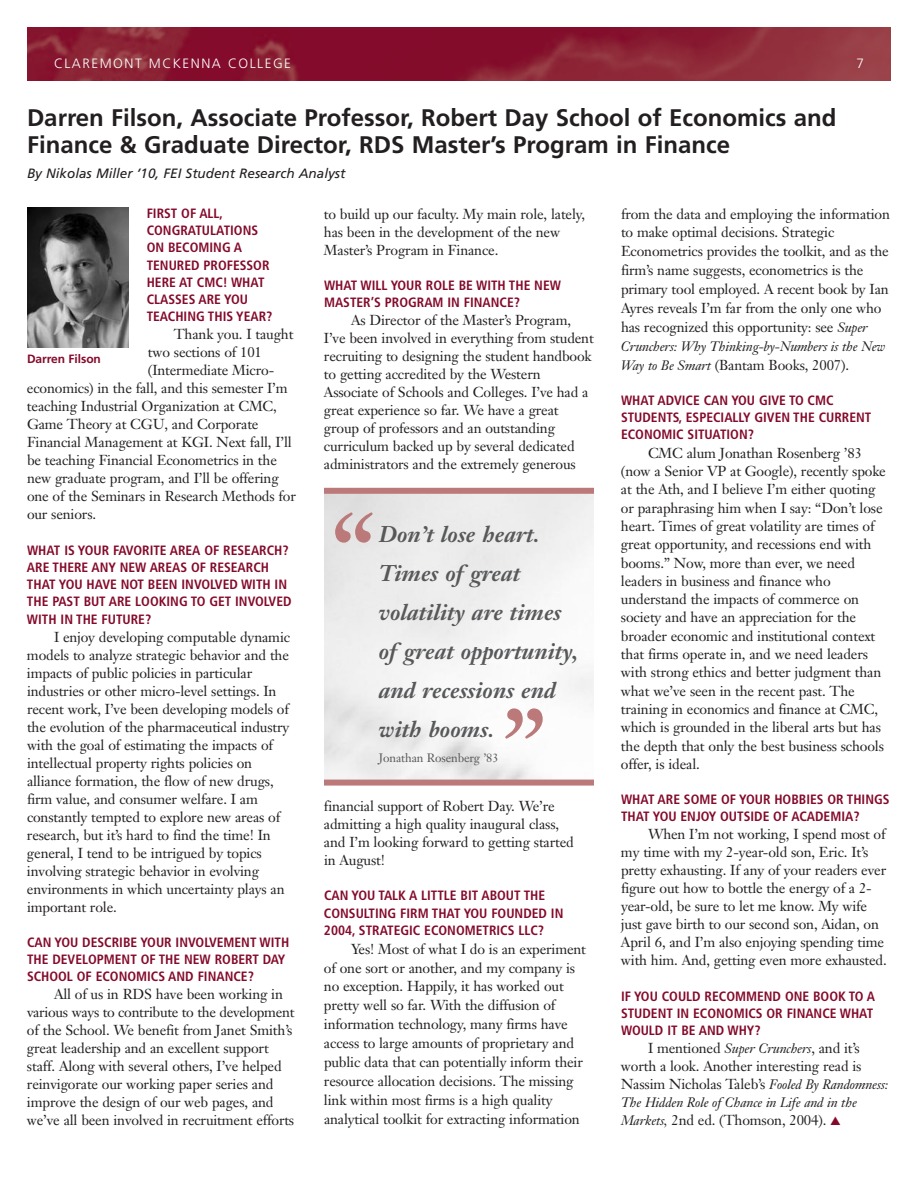
<style>
.page{position:relative;width:918px;height:1188px;background:#fff}
.page>*{position:absolute;margin:0;border:0;box-sizing:border-box;transform-origin:0 0}
.t1{font:italic 700 90px "Janson Text";color:#bb7979}
.t2{font:700 24px/27px "Frutiger";color:#231f20}
.t3{font:italic 700 22.5px/39px "Janson Text";color:#57585a}
.t4{font:14.25px/18px "Janson Text";letter-spacing:-.01em;color:#231f20}
.t5{font:700 condensed 13.5px/17.2px "Frutiger";color:#840a2b}
.t6{font:italic 13.5px "Janson Text";letter-spacing:-.01em;color:#231f20}
.t7{font:italic 13.5px "Frutiger";color:#231f20}
.t8{font:300 13.5px "Frutiger";letter-spacing:.11em;color:#fff}
.t9{font:12px "Janson Text";letter-spacing:-.01em;color:#57585a}
.t10{font:700 12px "Frutiger";letter-spacing:-.005em;color:#840a2b}
.s1{font-style:italic;font-size:13.5px}
.s2{color:#840a2b}
</style>
<div class="page">
<img style="left:27px;top:27px;width:864px;height:54px">
<img style="left:27px;top:208px;width:102px;height:139px">
<div style="left:324px;top:488px;width:270px;height:6px;background:#bb7979"></div>
<div style="left:324px;top:780px;width:270px;height:6px;background:#bb7979"></div>
<p class="t8" style="left:54px;top:58px;width:239px">CLAREMONT MCKENNA COLLEGE</p>
<p class="t8" style="left:856px;top:58px;width:9px">7</p>
<h2 class="t2" style="left:27px;top:106px;width:811px">Darren Filson, Associate Professor, Robert Day School of Economics and<br>Finance &amp; Graduate Director, RDS Master’s Program in Finance</h2>
<p class="t7" style="left:27px;top:168px;width:320px">By Nikolas Miller ’10, FEI Student Research Analyst</p>
<p class="t5" style="left:147px;top:206px;width:127px">FIRST OF ALL,<br>CONGRATULATIONS<br>ON BECOMING A<br>TENURED PROFESSOR<br>HERE AT CMC! WHAT<br>CLASSES ARE YOU<br>TEACHING THIS YEAR?</p>
<p class="t4" style="left:174px;top:327px;width:121px">Thank you. I taught</p>
<p class="t4" style="left:148px;top:345px;width:115px">two sections of 101</p>
<p class="t4" style="left:148px;top:363px;width:128px">(Intermediate Micro-</p>
<p class="t4" style="left:27px;top:381px;width:262px">economics) in the fall, and this semester I’m</p>
<p class="t4" style="left:27px;top:399px;width:251px">teaching Industrial Organization at CMC,</p>
<p class="t4" style="left:27px;top:417px;width:233px">Game Theory at CGU, and Corporate</p>
<p class="t4" style="left:27px;top:435px;width:266px">Financial Management at KGI. Next fall, I’ll</p>
<p class="t4" style="left:27px;top:453px;width:251px">be teaching Financial Econometrics in the</p>
<p class="t4" style="left:27px;top:471px;width:253px">new graduate program, and I’ll be offering</p>
<p class="t4" style="left:27px;top:489px;width:270px">one of the Seminars in Research Methods for</p>
<p class="t4" style="left:27px;top:507px;width:71px">our seniors.</p>
<p class="t5" style="left:27px;top:542px;width:266px">WHAT IS YOUR FAVORITE AREA OF RESEARCH?<br>ARE THERE ANY NEW AREAS OF RESEARCH THAT YOU HAVE NOT BEEN INVOLVED WITH IN THE PAST BUT ARE LOOKING TO GET INVOLVED WITH IN THE FUTURE?</p>
<p class="t4" style="left:27px;top:629px;width:265px;text-indent:27px">I enjoy developing computable dynamic models to analyze strategic behavior and the impacts of public policies in particular industries or other micro-level settings. In recent work, I’ve been developing models of the evolution of the pharmaceutical industry with the goal of estimating the impacts of intellectual property rights policies on alliance formation, the flow of new drugs, firm value, and consumer welfare. I am constantly tempted to explore new areas of research, but it’s hard to find the time! In general, I tend to be intrigued by topics involving strategic behavior in evolving environments in which uncertainty plays an important role.</p>
<p class="t5" style="left:27px;top:935px;width:264px">CAN YOU DESCRIBE YOUR INVOLVEMENT WITH<br>THE DEVELOPMENT OF THE NEW ROBERT DAY<br>SCHOOL OF ECONOMICS AND FINANCE?</p>
<p class="t4" style="left:27px;top:987px;width:269px;text-indent:27px">All of us in RDS have been working in various ways to contribute to the development of the School. We benefit from Janet Smith’s great leadership and an excellent support staff. Along with several others, I’ve helped reinvigorate our working paper series and improve the design of our web pages, and we’ve all been involved in recruitment efforts</p>
<p class="t10" style="left:27px;top:354px;width:75px">Darren Filson</p>
<p class="t4" style="left:324px;top:206px;width:263px">to build up our faculty. My main role, lately, has been in the development of the new<br>Master’s Program in Finance.</p>
<p class="t5" style="left:324px;top:278px;width:239px">WHAT WILL YOUR ROLE BE WITH THE NEW<br>MASTER’S PROGRAM IN FINANCE?</p>
<p class="t4" style="left:324px;top:313px;width:271px;text-indent:27px">As Director of the Master’s Program, I’ve been involved in everything from student recruiting to designing the student handbook to getting accredited by the Western Associate of Schools and Colleges. I’ve had a great experience so far. We have a great group of professors and an outstanding curriculum backed up by several dedicated administrators and the extremely generous</p>
<h1 class="t1" style="left:325px;top:512px;width:46px">“</h1>
<h3 class="t3" style="left:379px;top:517px;width:201px">Don’t lose heart.<br>Times of great volatility are times of great opportunity, and recessions end with booms.</h3>
<p class="t9" style="left:379px;top:753px;width:121px">Jonathan Rosenberg ’83</p>
<h1 class="t1" style="left:495px;top:707px;width:46px">”</h1>
<p class="t4" style="left:324px;top:799px;width:251px">financial support of Robert Day. We’re admitting a high quality inaugural class, and I’m looking forward to getting started in August!</p>
<p class="t5" style="left:324px;top:888px;width:241px">CAN YOU TALK A LITTLE BIT ABOUT THE<br>CONSULTING FIRM THAT YOU FOUNDED IN<br>2004, STRATEGIC ECONOMETRICS LLC?</p>
<p class="t4" style="left:324px;top:941px;width:264px;line-height:18.9px;text-indent:27px">Yes! Most of what I do is an experiment of one sort or another, and my company is no exception. Happily, it has worked out pretty well so far. With the diffusion of information technology, many firms have access to large amounts of proprietary and public data that can potentially inform their resource allocation decisions. The missing link within most firms is a high quality analytical toolkit for extracting information</p>
<p class="t4" style="left:621px;top:206px;width:271px;line-height:18.9px">from the data and employing the information to make optimal decisions. Strategic Econometrics provides the toolkit, and as the firm’s name suggests, econometrics is the primary tool employed. A recent book by Ian Ayres reveals I’m far from the only one who has recognized this opportunity: see <span class="s1">Super</span></p>
<p class="t6" style="left:621px;top:341px;width:266px">Crunchers: Why Thinking-by-Numbers is the New</p>
<p class="t4" style="left:621px;top:357px;width:230px"><span class="s1">Way to Be Smart</span> (Bantam Books, 2007).</p>
<p class="t5" style="left:621px;top:393px;width:252px">WHAT ADVICE CAN YOU GIVE TO CMC<br>STUDENTS, ESPECIALLY GIVEN THE CURRENT<br>ECONOMIC SITUATION?</p>
<p class="t4" style="left:621px;top:445px;width:266px;text-indent:27px">CMC alum Jonathan Rosenberg ’83 (now a Senior VP at Google), recently spoke at the Ath, and I believe I’m either quoting or paraphrasing him when I say: “Don’t lose heart. Times of great volatility are times of great opportunity, and recessions end with booms.” Now, more than ever, we need leaders in business and finance who understand the impacts of commerce on society and have an appreciation for the broader economic and institutional context that firms operate in, and we need leaders with strong ethics and better judgment than what we’ve seen in the recent past. The training in economics and finance at CMC, which is grounded in the liberal arts but has the depth that only the best business schools offer, is ideal.</p>
<p class="t5" style="left:621px;top:792px;width:270px">WHAT ARE SOME OF YOUR HOBBIES OR THINGS<br>THAT YOU ENJOY OUTSIDE OF ACADEMIA?</p>
<p class="t4" style="left:621px;top:827px;width:267px;text-indent:27px">When I’m not working, I spend most of my time with my 2-year-old son, Eric. It’s pretty exhausting. If any of your readers ever figure out how to bottle the energy of a 2- year-old, be sure to let me know. My wife just gave birth to our second son, Aidan, on April 6, and I’m also enjoying spending time with him. And, getting even more exhausted.</p>
<p class="t5" style="left:621px;top:988px;width:255px">IF YOU COULD RECOMMEND ONE BOOK TO A<br>STUDENT IN ECONOMICS OR FINANCE WHAT<br>WOULD IT BE AND WHY?</p>
<p class="t4" style="left:621px;top:1041px;width:269px;text-indent:27px">I mentioned <span class="s1">Super Crunchers</span>, and it’s worth a look. Another interesting read is<br>Nassim Nicholas Taleb’s <span class="s1">Fooled By Randomness:</span></p>
<p class="t6" style="left:621px;top:1097px;width:238px">The Hidden Role of Chance in Life and in the</p>
<p class="t4" style="left:621px;top:1113px;width:221px"><span class="s1">Markets,</span> 2nd ed. (Thomson, 2004). <span class="s2">▲</span></p>
</div>
